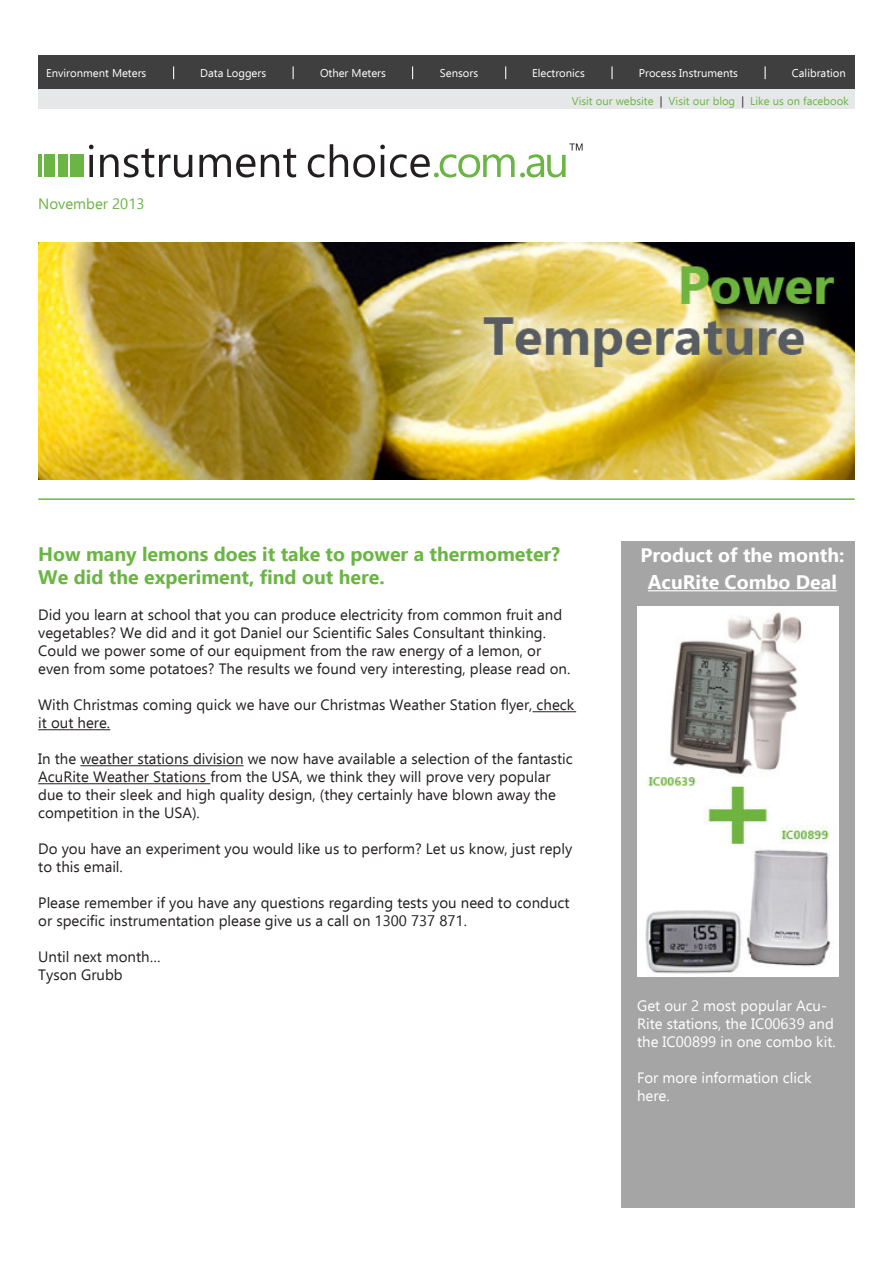
<style>
.page{position:relative;width:893px;height:1263px;background:#fff}
.page>*{position:absolute;margin:0;border:0;box-sizing:border-box;transform-origin:0 0}
.t1{font:700 19.5px "Ebrima";color:#6ab544}
.t2{font:700 19.5px/27px "Ebrima";color:#fff;text-align:center}
.t3{font:15px/18px "Ebrima";color:#231f20}
.t4{font:15px/18px "Ebrima";color:#fff}
.t5{font:15px "Ebrima";color:#6ab544}
.t6{font:11.25px "Ebrima";color:#fff}
.t7{font:11.25px "Ebrima";color:#6ab544}
.s1{color:#231f20}
</style>
<div class="page">
<div style="left:38px;top:56px;width:817px;height:34px;background:#3f3f3f"></div>
<div style="left:38px;top:90px;width:817px;height:19px;background:#e6e7e9"></div>
<div style="left:621px;top:541px;width:234px;height:667px;background:#a5a5a5"></div>
<svg style="left:173px;top:66px;width:1px;height:13px"></svg>
<svg style="left:293px;top:66px;width:1px;height:13px"></svg>
<svg style="left:412px;top:66px;width:1px;height:13px"></svg>
<svg style="left:505px;top:66px;width:1px;height:13px"></svg>
<svg style="left:611px;top:66px;width:2px;height:13px"></svg>
<svg style="left:765px;top:66px;width:1px;height:13px"></svg>
<hr style="left:648px;top:590px;width:189px;height:1px;background:#fff">
<svg style="left:89px;top:143px;width:494px;height:34px"></svg>
<hr style="left:38px;top:155px;width:4px;height:22px;background:#6ab544">
<div style="left:44px;top:155px;width:11px;height:22px;background:#6ab544"></div>
<div style="left:58px;top:155px;width:9px;height:22px;background:#6ab544"></div>
<div style="left:70px;top:155px;width:13px;height:22px;background:#6ab544"></div>
<img style="left:38px;top:243px;width:817px;height:237px">
<hr style="left:38px;top:498px;width:817px;height:2px;background:#6ab544">
<img style="left:637px;top:607px;width:201px;height:369px">
<hr style="left:532px;top:711px;width:44px;height:1px;background:#231f20">
<hr style="left:38px;top:729px;width:72px;height:1px;background:#231f20">
<hr style="left:80px;top:765px;width:164px;height:1px;background:#231f20">
<hr style="left:38px;top:783px;width:172px;height:1px;background:#231f20">
<p class="t6" style="left:46px;top:65px;width:102px">Environment Meters</p>
<p class="t6" style="left:200px;top:65px;width:67px">Data Loggers</p>
<p class="t6" style="left:320px;top:65px;width:67px">Other Meters</p>
<p class="t6" style="left:440px;top:65px;width:40px">Sensors</p>
<p class="t6" style="left:532px;top:65px;width:54px">Electronics</p>
<p class="t6" style="left:639px;top:65px;width:101px">Process Instruments</p>
<p class="t6" style="left:792px;top:65px;width:55px">Calibration</p>
<p class="t7" style="left:572px;top:93px;width:279px">Visit our website <span class="s1">|</span> Visit our blog <span class="s1">|</span> Like us on facebook</p>
<p class="t5" style="left:38px;top:193px;width:108px">November 2013</p>
<p class="t1" style="left:38px;top:540px;width:523px">How many lemons does it take to power a thermometer?</p>
<p class="t1" style="left:38px;top:563px;width:348px">We did the experiment, find out here.</p>
<p class="t3" style="left:38px;top:606px;width:534px">Did you learn at school that you can produce electricity from common fruit and vegetables? We did and it got Daniel our Scientific Sales Consultant thinking.<br>Could we power some of our equipment from the raw energy of a lemon, or even from some potatoes? The results we found very interesting, please read on.</p>
<p class="t3" style="left:38px;top:696px;width:537px">With Christmas coming quick we have our Christmas Weather Station flyer, check it out here.</p>
<p class="t3" style="left:38px;top:750px;width:536px">In the weather stations division we now have available a selection of the fantastic AcuRite Weather Stations from the USA, we think they will prove very popular due to their sleek and high quality design, (they certainly have blown away the competition in the USA).</p>
<p class="t3" style="left:38px;top:840px;width:536px">Do you have an experiment you would like us to perform? Let us know, just reply to this email.</p>
<p class="t3" style="left:38px;top:894px;width:533px">Please remember if you have any questions regarding tests you need to conduct or specific instrumentation please give us a call on 1300 737 871.</p>
<p class="t3" style="left:38px;top:948px;width:124px">Until next month…</p>
<p class="t3" style="left:38px;top:966px;width:86px">Tyson Grubb</p>
<p class="t2" style="left:640px;top:543px;width:206px">Product of the month:<br>AcuRite Combo Deal</p>
<p class="t4" style="left:637px;top:996px;width:200px">Get our 2 most popular Acu-<br>Rite stations, the IC00639 and the IC00899 in one combo kit.</p>
<p class="t4" style="left:637px;top:1068px;width:176px">For more information click here.</p>
</div>
